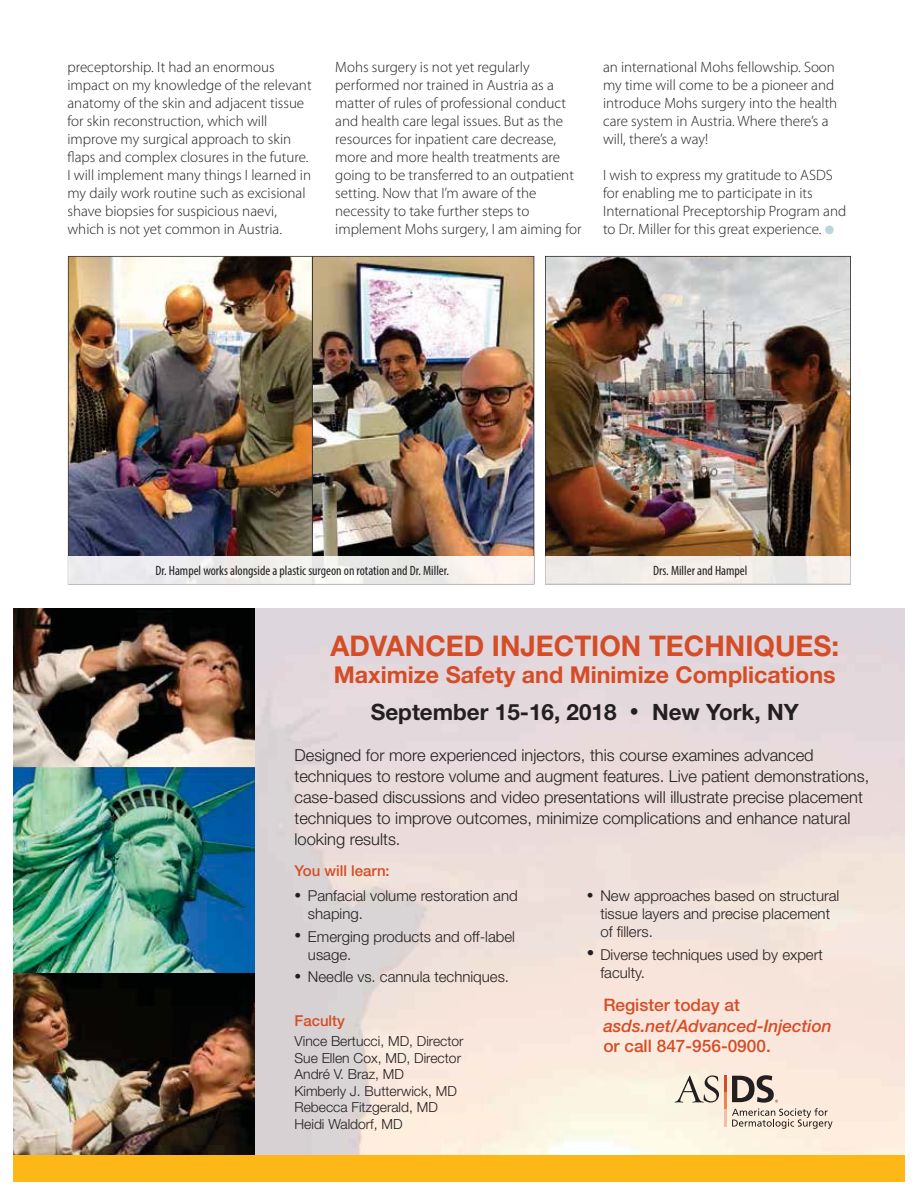
<style>
.page{position:relative;width:918px;height:1188px;background:#fff}
.page>*{position:absolute;margin:0;border:0;box-sizing:border-box;transform-origin:0 0}
.t1{font:700 28.5px "Helvetica Neue LT Std";color:#d54d26}
.t2{font:700 23.25px "Helvetica Neue LT Std";color:#d54d26}
.t3{font:700 22.5px "Helvetica Neue LT Std";color:#231f20}
.t4{font:500 17.25px "Helvetica Neue LT Std";color:#d54d26}
.t5{font:italic 500 17.25px "Helvetica Neue LT Std";color:#d54d26}
.t6{font:300 16.5px/21px "Helvetica Neue LT Std";color:#231f20}
.t7{font:300 15px/18px "Myriad Pro";color:#231f20}
.t8{font:300 15px/18px "Helvetica Neue LT Std";color:#231f20}
.t9{font:500 15px "Helvetica Neue LT Std";color:#d54d26}
.t10{font:300 13.8px/16.5px "Helvetica Neue LT Std";color:#231f20}
.t11{font:condensed 13.5px "Myriad Pro";color:#231f20}
.s1{font-size:13.5px}
</style>
<div class="page">
<img style="left:68px;top:256px;width:244px;height:300px">
<img style="left:312px;top:256px;width:222px;height:300px">
<img style="left:545px;top:256px;width:306px;height:300px">
<img style="left:545px;top:556px;width:306px;height:28px">
<svg style="left:68px;top:556px;width:466px;height:28px"></svg>
<img style="left:255px;top:608px;width:650px;height:547px">
<img style="left:14px;top:608px;width:241px;height:547px">
<svg style="left:675px;top:1075px;width:51px;height:52px;background:#e3d7c7"></svg>
<svg style="left:732px;top:1075px;width:101px;height:54px;background:#d4c5b9"></svg>
<div style="left:14px;top:1155px;width:891px;height:26px;background:#fdb817"></div>
<svg style="left:631px;top:708px;width:7px;height:6px"></svg>
<p class="t7" style="left:68px;top:59px;width:246px">preceptorship. It had an enormous impact on my knowledge of the relevant anatomy of the skin and adjacent tissue for skin reconstruction, which will improve my surgical approach to skin flaps and complex closures in the future.<br>I will implement many things I learned in my daily work routine such as excisional shave biopsies for suspicious naevi, which is not yet common in Austria.</p>
<p class="t7" style="left:335px;top:59px;width:248px">Mohs surgery is not yet regularly performed nor trained in Austria as a matter of rules of professional conduct and health care legal issues. But as the resources for inpatient care decrease, more and more health treatments are going to be transferred to an outpatient setting. Now that I’m aware of the necessity to take further steps to implement Mohs surgery, I am aiming for</p>
<p class="t7" style="left:603px;top:59px;width:236px">an international Mohs fellowship. Soon my time will come to be a pioneer and introduce Mohs surgery into the health care system in Austria. Where there’s a will, there’s a way!</p>
<p class="t7" style="left:603px;top:167px;width:245px">I wish to express my gratitude to ASDS for enabling me to participate in its International Preceptorship Program and to Dr. Miller for this great experience.</p>
<p class="t11" style="left:155px;top:565px;width:295px">Dr. Hampel works alongside a plastic surgeon on rotation and Dr. Miller.</p>
<p class="t11" style="left:653px;top:565px;width:96px">Drs. Miller and Hampel</p>
<h1 class="t1" style="left:330px;top:630px;width:510px">ADVANCED INJECTION TECHNIQUES:</h1>
<h2 class="t2" style="left:334px;top:662px;width:503px">Maximize Safety and Minimize Complications</h2>
<h3 class="t3" style="left:371px;top:699px;width:247px">September 15-16, 2018</h3>
<h3 class="t3" style="left:652px;top:699px;width:148px">New York, NY</h3>
<p class="t6" style="left:294px;top:746px;width:576px">Designed for more experienced injectors, this course examines advanced techniques to restore volume and augment features. Live patient demonstrations, case-based discussions and video presentations will illustrate precise placement techniques to improve outcomes, minimize complications and enhance natural looking results.</p>
<p class="t9" style="left:294px;top:866px;width:97px">You will learn:</p>
<p class="t8" style="left:308px;top:888px;width:211px;text-indent:-14px"><span class="s1">•</span> Panfacial volume restoration and shaping.</p>
<p class="t8" style="left:308px;top:929px;width:208px;text-indent:-14px"><span class="s1">•</span> Emerging products and off-label usage.</p>
<p class="t8" style="left:294px;top:969px;width:216px"><span class="s1">•</span> Needle vs. cannula techniques.</p>
<p class="t9" style="left:294px;top:1016px;width:52px">Faculty</p>
<p class="t10" style="left:294px;top:1034px;width:171px">Vince Bertucci, MD, Director<br>Sue Ellen Cox, MD, Director<br>André V. Braz, MD<br>Kimberly J. Butterwick, MD<br>Rebecca Fitzgerald, MD<br>Heidi Waldorf, MD</p>
<p class="t8" style="left:600px;top:888px;width:240px;text-indent:-14px"><span class="s1">•</span> New approaches based on structural tissue layers and precise placement of fillers.</p>
<p class="t8" style="left:600px;top:947px;width:224px;text-indent:-14px">• Diverse techniques used by expert faculty.</p>
<p class="t4" style="left:603px;top:999px;width:138px">Register today at</p>
<p class="t5" style="left:603px;top:1016px;width:230px">asds.net/Advanced-Injection</p>
<p class="t4" style="left:603px;top:1040px;width:169px">or call 847-956-0900.</p>
</div>
